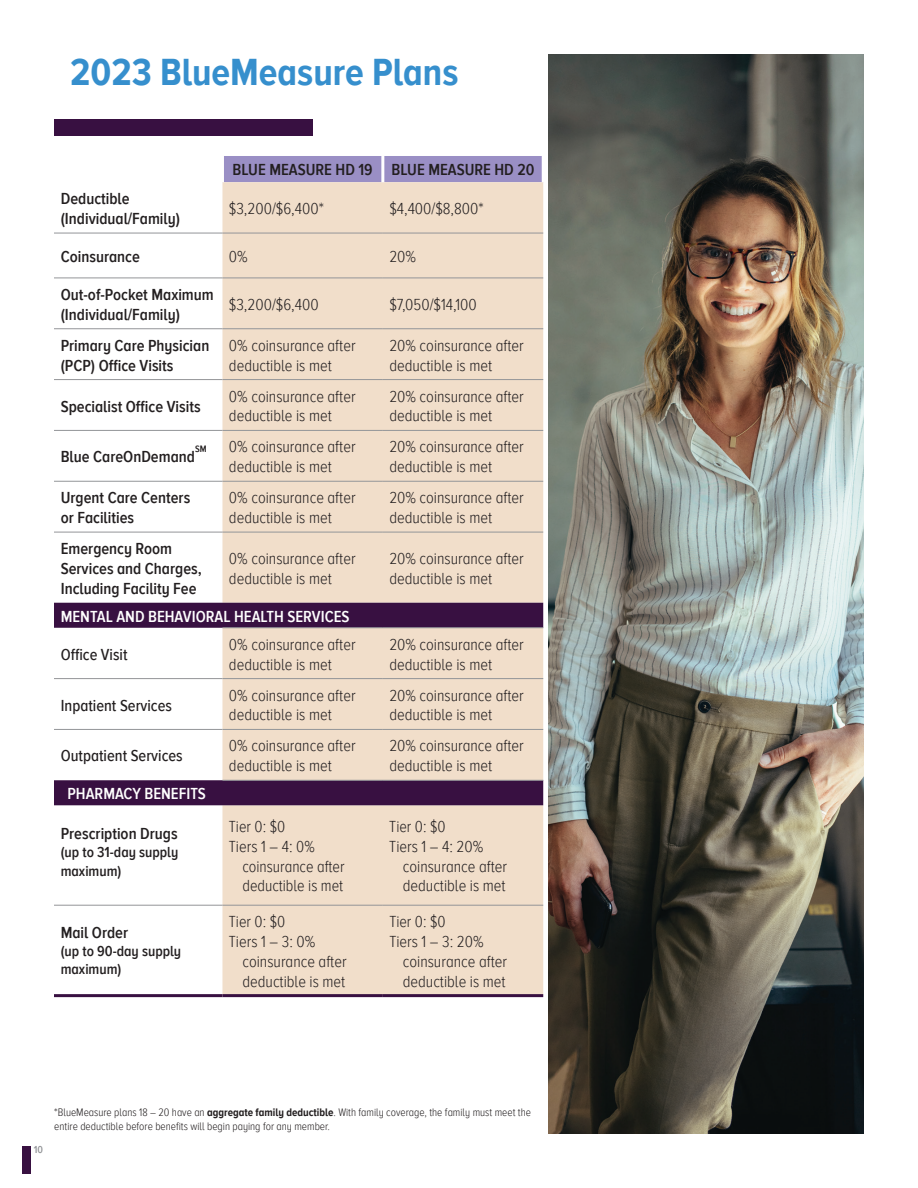
<style>
.page{position:relative;width:918px;height:1188px;background:#fff}
.page>*{position:absolute;margin:0;border:0;box-sizing:border-box;transform-origin:0 0}
.t1{font:700 39px "Proxima Nova A Cond";color:#368fcd}
.t2{font:300 16.5px/19.8px "Proxima Nova A Cond";color:#231f20}
.t3{font:600 16.5px/19.8px "Proxima Nova A Cond";color:#231f20}
.t4{font:600 16.5px "Proxima Nova A Cond";color:#fff}
.t5{font:500 16.5px "Proxima Nova A Cond";color:#231f20}
.t6{font:600 15px/19.8px "Proxima Nova A Cond";color:#231f20}
.t7{font:300 11.25px/13.5px "Proxima Nova A Cond";color:#231f20}
.t8{font:600 10.5px "Proxima Nova A Cond";color:#939598}
.t9{font:600 9.6px "Proxima Nova A Cond";color:#231f20}
.s1{font-weight:700}
</style>
<div class="page">
<div style="left:22px;top:1146px;width:9px;height:27px;background:#381041"></div>
<div style="left:224px;top:156px;width:318px;height:26px;background:#9a8fc5"></div>
<div style="left:222px;top:182px;width:321px;height:812px;background:#f1deca"></div>
<svg style="left:54px;top:603px;width:489px;height:202px;fill:#f1deca"></svg>
<hr style="left:54px;top:233px;width:168px;height:1px;background:#939598">
<hr style="left:222px;top:233px;width:161px;height:1px;background:#939598">
<hr style="left:383px;top:233px;width:160px;height:1px;background:#939598">
<hr style="left:54px;top:278px;width:168px;height:1px;background:#939598">
<hr style="left:222px;top:278px;width:161px;height:1px;background:#939598">
<hr style="left:383px;top:278px;width:160px;height:1px;background:#939598">
<hr style="left:54px;top:328px;width:168px;height:1px;background:#939598">
<hr style="left:222px;top:328px;width:161px;height:1px;background:#939598">
<hr style="left:383px;top:328px;width:160px;height:1px;background:#939598">
<hr style="left:54px;top:379px;width:168px;height:1px;background:#939598">
<hr style="left:222px;top:379px;width:161px;height:1px;background:#939598">
<hr style="left:383px;top:379px;width:160px;height:1px;background:#939598">
<hr style="left:54px;top:430px;width:168px;height:1px;background:#939598">
<hr style="left:222px;top:430px;width:161px;height:1px;background:#939598">
<hr style="left:383px;top:430px;width:160px;height:1px;background:#939598">
<hr style="left:54px;top:481px;width:168px;height:1px;background:#939598">
<hr style="left:222px;top:481px;width:161px;height:1px;background:#939598">
<hr style="left:383px;top:481px;width:160px;height:1px;background:#939598">
<hr style="left:54px;top:532px;width:168px;height:1px;background:#939598">
<hr style="left:222px;top:532px;width:161px;height:1px;background:#939598">
<hr style="left:383px;top:532px;width:160px;height:1px;background:#939598">
<hr style="left:222px;top:905px;width:161px;height:1px;background:#939598">
<hr style="left:383px;top:905px;width:160px;height:1px;background:#939598">
<hr style="left:381px;top:156px;width:3px;height:26px;background:#fff">
<hr style="left:222px;top:994px;width:161px;height:3px;background:#381041">
<hr style="left:383px;top:994px;width:160px;height:3px;background:#381041">
<hr style="left:54px;top:905px;width:168px;height:1px;background:#939598">
<hr style="left:54px;top:994px;width:168px;height:3px;background:#381041">
<hr style="left:222px;top:627px;width:161px;height:1px;background:#939598">
<hr style="left:383px;top:627px;width:160px;height:1px;background:#939598">
<hr style="left:222px;top:780px;width:161px;height:1px;background:#939598">
<hr style="left:383px;top:780px;width:160px;height:1px;background:#939598">
<hr style="left:54px;top:678px;width:168px;height:1px;background:#939598">
<hr style="left:222px;top:678px;width:161px;height:1px;background:#939598">
<hr style="left:383px;top:678px;width:160px;height:1px;background:#939598">
<hr style="left:54px;top:729px;width:168px;height:1px;background:#939598">
<hr style="left:222px;top:729px;width:161px;height:1px;background:#939598">
<hr style="left:383px;top:729px;width:160px;height:1px;background:#939598">
<div style="left:54px;top:119px;width:258px;height:17px;background:#381041"></div>
<img style="left:548px;top:54px;width:316px;height:1080px">
<h1 class="t1" style="left:70px;top:50px;width:390px">2023 BlueMeasure Plans</h1>
<p class="t3" style="left:233px;top:160px;width:303px">BLUE MEASURE HD 19 BLUE MEASURE HD 20</p>
<p class="t3" style="left:61px;top:189px;width:121px">Deductible (Individual/Family)</p>
<p class="t2" style="left:229px;top:199px;width:96px">$3,200/$6,400*</p>
<p class="t2" style="left:389px;top:199px;width:96px">$4,400/$8,800*</p>
<p class="t3" style="left:61px;top:247px;width:81px">Coinsurance</p>
<p class="t2" style="left:229px;top:247px;width:20px">0%</p>
<p class="t2" style="left:389px;top:247px;width:28px">20%</p>
<p class="t3" style="left:61px;top:285px;width:155px">Out-of-Pocket Maximum (Individual/Family)</p>
<p class="t2" style="left:229px;top:295px;width:91px">$3,200/$6,400</p>
<p class="t2" style="left:389px;top:295px;width:89px">$7,050/$14,100</p>
<p class="t3" style="left:61px;top:336px;width:150px">Primary Care Physician (PCP) Office Visits</p>
<p class="t2" style="left:229px;top:336px;width:128px">0% coinsurance after deductible is met</p>
<p class="t2" style="left:389px;top:336px;width:136px">20% coinsurance after deductible is met</p>
<p class="t3" style="left:61px;top:397px;width:141px">Specialist Office Visits</p>
<p class="t2" style="left:229px;top:387px;width:128px">0% coinsurance after deductible is met</p>
<p class="t2" style="left:389px;top:387px;width:136px">20% coinsurance after deductible is met</p>
<p class="t3" style="left:61px;top:447px;width:136px">Blue CareOnDemand</p>
<p class="t9" style="left:195px;top:444px;width:13px">SM</p>
<p class="t2" style="left:229px;top:437px;width:128px">0% coinsurance after deductible is met</p>
<p class="t2" style="left:389px;top:437px;width:136px">20% coinsurance after deductible is met</p>
<p class="t3" style="left:61px;top:488px;width:131px">Urgent Care Centers or Facilities</p>
<p class="t2" style="left:229px;top:488px;width:128px">0% coinsurance after deductible is met</p>
<p class="t2" style="left:389px;top:488px;width:136px">20% coinsurance after deductible is met</p>
<p class="t3" style="left:61px;top:539px;width:143px">Emergency Room<br>Services and Charges,<br>Including Facility Fee</p>
<p class="t2" style="left:229px;top:549px;width:128px">0% coinsurance after deductible is met</p>
<p class="t2" style="left:389px;top:549px;width:136px">20% coinsurance after deductible is met</p>
<p class="t4" style="left:61px;top:607px;width:290px">MENTAL AND BEHAVIORAL HEALTH SERVICES</p>
<p class="t5" style="left:61px;top:645px;width:68px">Office Visit</p>
<p class="t2" style="left:229px;top:635px;width:128px">0% coinsurance after deductible is met</p>
<p class="t2" style="left:389px;top:635px;width:136px">20% coinsurance after deductible is met</p>
<p class="t5" style="left:61px;top:696px;width:113px">Inpatient Services</p>
<p class="t2" style="left:229px;top:686px;width:128px">0% coinsurance after deductible is met</p>
<p class="t2" style="left:389px;top:686px;width:136px">20% coinsurance after deductible is met</p>
<p class="t5" style="left:61px;top:747px;width:124px">Outpatient Services</p>
<p class="t2" style="left:229px;top:736px;width:128px">0% coinsurance after deductible is met</p>
<p class="t2" style="left:389px;top:736px;width:136px">20% coinsurance after deductible is met</p>
<p class="t4" style="left:68px;top:785px;width:140px">PHARMACY BENEFITS</p>
<p class="t3" style="left:61px;top:824px;width:118px">Prescription Drugs</p>
<p class="t6" style="left:61px;top:842px;width:119px">(up to 31-day supply maximum)</p>
<p class="t2" style="left:229px;top:817px;width:58px">Tier 0: $0</p>
<p class="t2" style="left:229px;top:837px;width:87px">Tiers 1 – 4: 0%</p>
<p class="t2" style="left:242px;top:857px;width:104px">coinsurance after</p>
<p class="t2" style="left:242px;top:876px;width:102px">deductible is met</p>
<p class="t2" style="left:389px;top:817px;width:58px">Tier 0: $0</p>
<p class="t2" style="left:389px;top:837px;width:96px">Tiers 1 – 4: 20%</p>
<p class="t2" style="left:403px;top:857px;width:106px">coinsurance after</p>
<p class="t2" style="left:403px;top:876px;width:104px">deductible is met</p>
<p class="t3" style="left:61px;top:924px;width:69px">Mail Order</p>
<p class="t6" style="left:61px;top:943px;width:122px;line-height:18px">(up to 90-day supply maximum)</p>
<p class="t2" style="left:229px;top:912px;width:58px">Tier 0: $0</p>
<p class="t2" style="left:229px;top:932px;width:88px">Tiers 1 – 3: 0%</p>
<p class="t2" style="left:242px;top:952px;width:106px">coinsurance after</p>
<p class="t2" style="left:242px;top:972px;width:104px">deductible is met</p>
<p class="t2" style="left:389px;top:912px;width:58px">Tier 0: $0</p>
<p class="t2" style="left:389px;top:932px;width:96px">Tiers 1 – 3: 20%</p>
<p class="t2" style="left:403px;top:952px;width:106px">coinsurance after</p>
<p class="t2" style="left:403px;top:972px;width:104px">deductible is met</p>
<p class="t8" style="left:34px;top:1144px;width:11px">10</p>
<p class="t7" style="left:54px;top:1106px;width:478px">*BlueMeasure plans 18 – 20 have an <span class="s1">aggregate family deductible</span>. With family coverage, the family must meet the entire deductible before benefits will begin paying for any member.</p>
</div>
